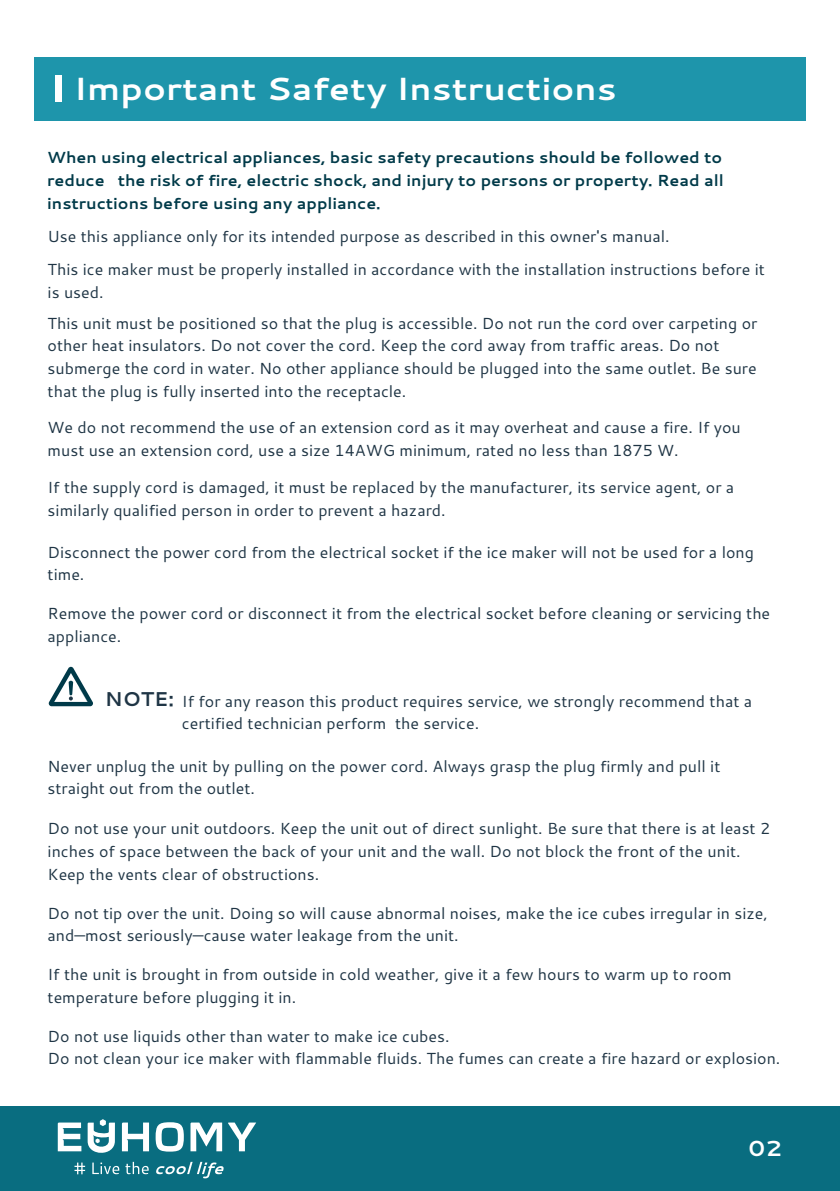
<style>
.page{position:relative;width:840px;height:1191px;background:#fff}
.page>*{position:absolute;margin:0;border:0;box-sizing:border-box;transform-origin:0 0}
.t1{font:700 32px "Cantarell";color:#fff;scale:1.07 1}
.t2{font:700 21.8px "Cantarell";color:#fff;scale:1.07 1}
.t3{font:16px/22.6px "Cantarell";color:#1f3545}
.t4{font:700 16px/22.6px "Cantarell";color:#003a49;text-align:justify}
.s1{font-weight:700;font-size:20px}
</style>
<div class="page">
<div style="left:34px;top:57px;width:771px;height:64px;background:#1e95ab"></div>
<div style="left:55px;top:75px;width:6px;height:27px;background:#fff"></div>
<svg style="left:49px;top:667px;width:44px;height:39px"></svg>
<div style="left:0;top:1106px;width:839px;height:85px;background:#096d80"></div>
<svg style="left:58px;top:1119px;width:198px;height:59px"></svg>
<h1 class="t1" style="left:74px;top:66px;width:509px">Important Safety Instructions</h1>
<p class="t4" style="left:47px;top:146px;width:677px">When using electrical appliances, basic safety precautions should be followed to reduce the risk of fire, electric shock, and injury to persons or property. Read all instructions before using any appliance.</p>
<p class="t3" style="left:48px;top:220px;width:718px;line-height:32.8px">Use this appliance only for its intended purpose as described in this owner's manual.<br>This ice maker must be properly installed in accordance with the installation instructions before it</p>
<p class="t3" style="left:48px;top:276px;width:710px;line-height:30.8px">is used.<br>This unit must be positioned so that the plug is accessible. Do not run the cord over carpeting or</p>
<p class="t3" style="left:48px;top:334px;width:710px">other heat insulators. Do not cover the cord. Keep the cord away from traffic areas. Do not submerge the cord in water. No other appliance should be plugged into the same outlet. Be sure that the plug is fully inserted into the receptacle.</p>
<p class="t3" style="left:48px;top:415px;width:694px">We do not recommend the use of an extension cord as it may overheat and cause a fire. If you must use an extension cord, use a size 14AWG minimum, rated no less than 1875 W.</p>
<p class="t3" style="left:48px;top:475px;width:687px">If the supply cord is damaged, it must be replaced by the manufacturer, its service agent, or a similarly qualified person in order to prevent a hazard.</p>
<p class="t3" style="left:48px;top:540px;width:707px">Disconnect the power cord from the electrical socket if the ice maker will not be used for a long time.</p>
<p class="t3" style="left:48px;top:601px;width:723px">Remove the power cord or disconnect it from the electrical socket before cleaning or servicing the appliance.</p>
<p class="t3" style="left:182px;top:689px;width:571px;text-indent:-77px"><span class="s1">NOTE:</span> If for any reason this product requires service, we strongly recommend that a certified technician perform the service.</p>
<p class="t3" style="left:48px;top:754px;width:674px">Never unplug the unit by pulling on the power cord. Always grasp the plug firmly and pull it straight out from the outlet.</p>
<p class="t3" style="left:48px;top:817px;width:723px">Do not use your unit outdoors. Keep the unit out of direct sunlight. Be sure that there is at least 2 inches of space between the back of your unit and the wall. Do not block the front of the unit.<br>Keep the vents clear of obstructions.</p>
<p class="t3" style="left:48px;top:901px;width:721px">Do not tip over the unit. Doing so will cause abnormal noises, make the ice cubes irregular in size, and—most seriously—cause water leakage from the unit.</p>
<p class="t3" style="left:48px;top:962px;width:685px">If the unit is brought in from outside in cold weather, give it a few hours to warm up to room temperature before plugging it in.</p>
<p class="t3" style="left:48px;top:1024px;width:733px">Do not use liquids other than water to make ice cubes.<br>Do not clean your ice maker with flammable fluids. The fumes can create a fire hazard or explosion.</p>
<h2 class="t2" style="left:748px;top:1132px;width:33px">02</h2>
</div>
